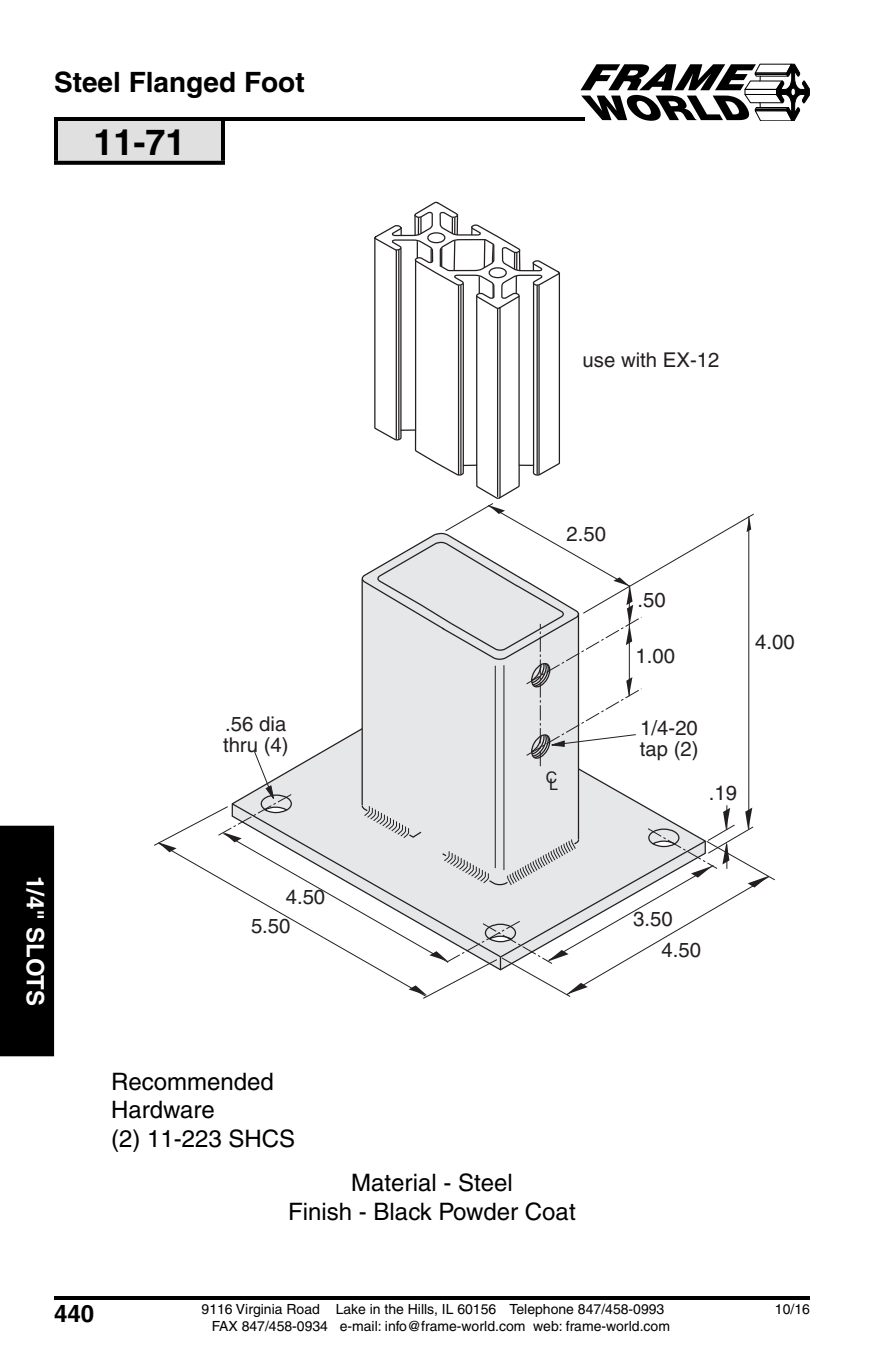
<style>
.page{position:relative;width:882px;height:1368px;background:#fff}
.page>*{position:absolute;margin:0;border:0;box-sizing:border-box;transform-origin:0 0}
.t1{font:700 36px "Helvetica";color:#000}
.t2{font:700 28px "Helvetica";color:#000}
.t3{font:24px/28.8px "Helvetica";color:#000;text-align:center}
.t4{font:700 24px "Helvetica";color:#fff}
.t5{font:700 24px "Helvetica";color:#000}
.t6{font:20.4px/20.4px "Helvetica";color:#231f20}
.t7{font:15.8px "Helvetica";color:#231f20}
.t8{font:14px/16.8px "Helvetica";color:#000}
</style>
<div class="page">
<div style="left:0;top:826px;width:54px;height:230px;background:#000"></div>
<div style="left:56px;top:119px;width:167px;height:44px;background:#e0e0e0"></div>
<hr style="left:54px;top:121px;width:4px;height:40px;background:#000">
<hr style="left:221px;top:121px;width:4px;height:40px;background:#000">
<svg style="left:54px;top:161px;width:171px;height:4px"></svg>
<hr style="left:54px;top:1296px;width:756px;height:4px;background:#000">
<hr style="left:54px;top:117px;width:531px;height:4px;background:#000">
<svg style="left:616px;top:63px;width:194px;height:58px"></svg>
<svg style="left:374px;top:64px;width:242px;height:435px"></svg>
<svg style="left:154px;top:503px;width:621px;height:496px"></svg>
<h2 class="t2" style="left:54px;top:72px;width:252px">Steel Flanged Foot</h2>
<h1 class="t1" style="left:93px;top:129px;width:94px">11-71</h1>
<h3 class="t6" style="left:583px;top:352px;width:138px">use with EX-12</h3>
<h3 class="t4" style="left:44px;top:876px;width:132px;rotate:90deg">1/4" SLOTS</h3>
<h3 class="t6" style="left:223px;top:716px;width:67px">.56 dia thru (4)</h3>
<h3 class="t6" style="left:566px;top:526px;width:41px">2.50</h3>
<p class="t7" style="left:546px;top:775px;width:14px">CL</p>
<h3 class="t6" style="left:638px;top:592px;width:30px">.50</h3>
<h3 class="t6" style="left:635px;top:648px;width:41px">1.00</h3>
<h3 class="t6" style="left:755px;top:634px;width:41px">4.00</h3>
<h3 class="t6" style="left:640px;top:720px;width:60px">1/4-20 tap (2)</h3>
<h3 class="t6" style="left:709px;top:784px;width:30px">.19</h3>
<h3 class="t6" style="left:286px;top:889px;width:41px">4.50</h3>
<h3 class="t6" style="left:251px;top:918px;width:41px">5.50</h3>
<h3 class="t6" style="left:662px;top:905px;width:41px;line-height:31.4px;text-indent:-28px">3.50<br>4.50</h3>
<h3 class="t3" style="left:111px;top:1069px;width:186px;text-align:left">Recommended<br>Hardware<br>(2) 11-223 SHCS</h3>
<h3 class="t3" style="left:288px;top:1171px;width:289px">Material - Steel<br>Finish - Black Powder Coat</h3>
<h3 class="t5" style="left:54px;top:1305px;width:42px">440</h3>
<p class="t8" style="left:212px;top:1302px;width:460px;text-indent:-10px">9116 Virginia Road Lake in the Hills, IL 60156 Telephone 847/458-0993<br>FAX 847/458-0934 e-mail: info@frame-world.com web: frame-world.com</p>
<p class="t8" style="left:775px;top:1302px;width:37px">10/16</p>
</div>
